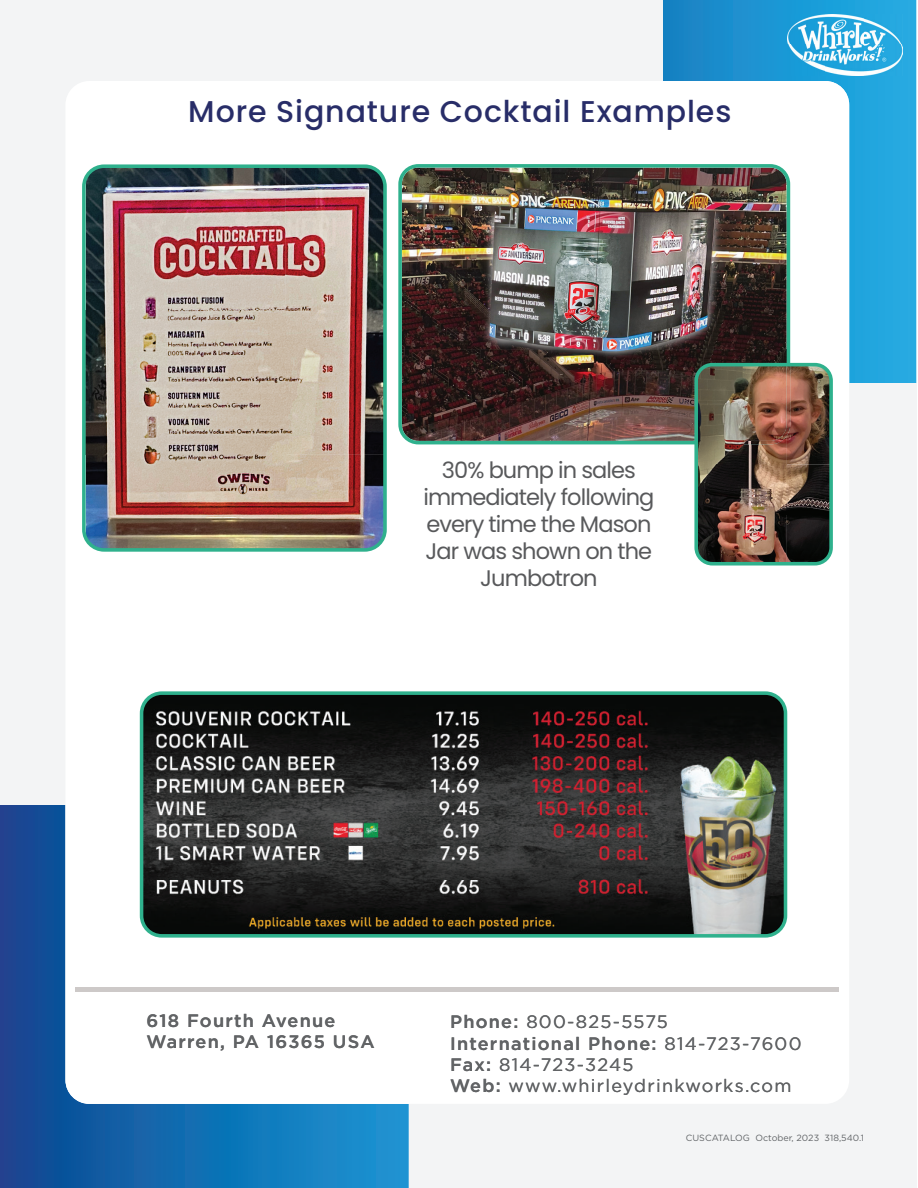
<style>
.page{position:relative;width:918px;height:1188px;background:#fff}
.page>*{position:absolute;margin:0;border:0;box-sizing:border-box;transform-origin:0 0}
.t1{font:500 30px "Poppins";letter-spacing:.03em;color:#282d68}
.t2{font:22.5px/27px "Poppins";letter-spacing:-.04em;color:#58595b;text-align:center}
.t3{font:18px/21px "Gotham";letter-spacing:.07em;color:#626466}
.t4{font:500 18px/21px "Gotham";letter-spacing:.07em;color:#626466}
.t5{font:9px "Gotham";color:#626568}
.s1{font-weight:500}
</style>
<div class="page">
<svg style="left:663px;top:0;width:253px;height:383px;background:#219fd9"></svg>
<svg style="left:0;top:805px;width:409px;height:383px;background:#1560a7"></svg>
<div style="left:409px;top:383px;width:507px;height:805px;background:#f3f4f5"></div>
<div style="left:0;top:0;width:663px;height:805px;background:#f3f4f5"></div>
<div style="left:65px;top:81px;width:784px;height:1023px;background:#fff;border-radius:24px"></div>
<img style="left:787px;top:14px;width:115px;height:61px">
<div style="left:76px;top:987px;width:763px;height:5px;background:#cdc9c8"></div>
<img style="left:398px;top:164px;width:392px;height:280px">
<img style="left:87px;top:169px;width:295px;height:378px">
<div style="left:82px;top:164px;width:305px;height:388px;border:4px solid #2fb18d;border-radius:20px"></div>
<img style="left:145px;top:696px;width:637px;height:237px">
<div style="left:140px;top:691px;width:647px;height:247px;border:4px solid #2fb18d;border-radius:20px"></div>
<img style="left:786px;top:368px;width:42px;height:193px">
<img style="left:699px;top:444px;width:87px;height:117px">
<img style="left:696px;top:365px;width:47px;height:76px">
<img style="left:743px;top:368px;width:47px;height:76px">
<img style="left:699px;top:441px;width:44px;height:3px">
<div style="left:694px;top:363px;width:139px;height:203px;border:4px solid #2fb18d;border-radius:16px"></div>
<h1 class="t1" style="left:188px;top:94px;width:545px">More Signature Cocktail Examples</h1>
<p class="t2" style="left:423px;top:457px;width:233px">30% bump in sales immediately following every time the Mason<br>Jar was shown on the<br>Jumbotron</p>
<p class="t4" style="left:147px;top:1010px;width:229px">618 Fourth Avenue<br>Warren, PA 16365 USA</p>
<p class="t3" style="left:450px;top:1011px;width:353px"><span class="s1">Phone:</span> 800-825-5575<br><span class="s1">International Phone:</span> 814-723-7600<br><span class="s1">Fax:</span> 814-723-3245<br><span class="s1">Web:</span> www.whirleydrinkworks.com</p>
<p class="t5" style="left:686px;top:1132px;width:180px">CUSCATALOG October, 2023 318,540.1</p>
</div>
